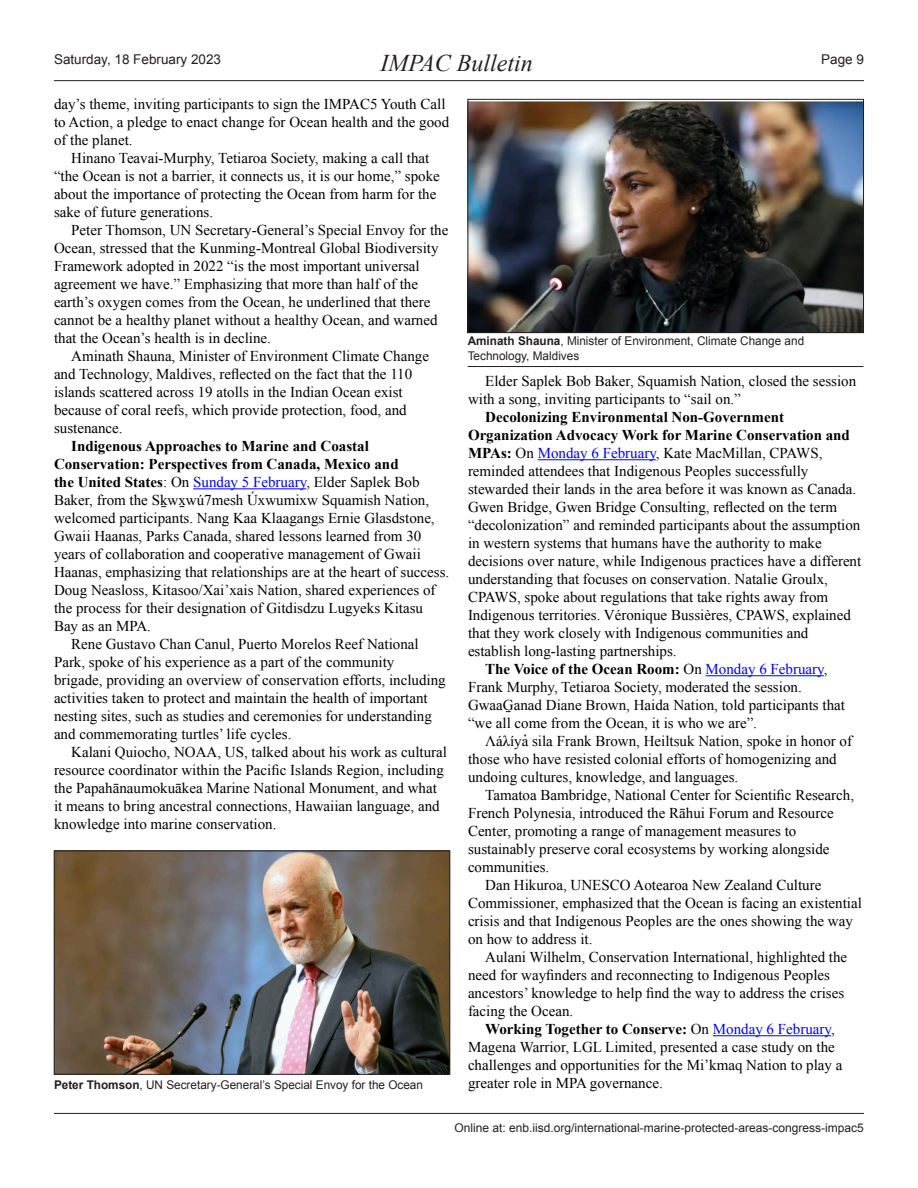
<style>
.page{position:relative;width:918px;height:1188px;background:#fff}
.page>*{position:absolute;margin:0;border:0;box-sizing:border-box;transform-origin:0 0}
.t1{font:italic 24px "Times New Roman";color:#231f20}
.ENB_-_Body{font:15px/18px "Times New Roman";color:#000}
.t2{font:13.5px "Arial";color:#231f20}
.t3{font:12px/14.4px "Arial";color:#231f20}
.s1{font-weight:700}
.s2{color:#00f}
</style>
<div class="page">
<hr style="left:54px;top:80px;width:810px;height:1px;background:#231f20">
<hr style="left:54px;top:1113px;width:810px;height:1px;background:#231f20">
<hr style="left:193px;top:488px;width:113px;height:1px;background:#00f">
<hr style="left:538px;top:459px;width:118px;height:1px;background:#00f">
<hr style="left:706px;top:675px;width:118px;height:1px;background:#00f">
<hr style="left:713px;top:1035px;width:118px;height:1px;background:#00f">
<img style="left:56px;top:853px;width:392px;height:219px">
<div style="left:54px;top:851px;width:396px;height:223px;border:1px solid #231f20"></div>
<img style="left:470px;top:101px;width:392px;height:230px">
<div style="left:468px;top:99px;width:396px;height:234px;border:1px solid #231f20"></div>
<hr style="left:468px;top:366px;width:396px;height:1px;background:#231f20">
<p class="t2" style="left:54px;top:50px;width:169px">Saturday, 18 February 2023</p>
<p class="t2" style="left:821px;top:50px;width:44px">Page 9</p>
<p class="ENB_-_Body" style="left:54px;top:95px;width:397px">day’s theme, inviting participants to sign the IMPAC5 Youth Call to Action, a pledge to enact change for Ocean health and the good of the planet.</p>
<p class="ENB_-_Body" style="left:54px;top:149px;width:387px;text-indent:17px">Hinano Teavai-Murphy, Tetiaroa Society, making a call that “the Ocean is not a barrier, it connects us, it is our home,” spoke about the importance of protecting the Ocean from harm for the sake of future generations.</p>
<p class="ENB_-_Body" style="left:54px;top:221px;width:396px;text-indent:17px">Peter Thomson, UN Secretary-General’s Special Envoy for the Ocean, stressed that the Kunming-Montreal Global Biodiversity Framework adopted in 2022 “is the most important universal agreement we have.” Emphasizing that more than half of the earth’s oxygen comes from the Ocean, he underlined that there cannot be a healthy planet without a healthy Ocean, and warned that the Ocean’s health is in decline.</p>
<p class="ENB_-_Body" style="left:54px;top:347px;width:377px;text-indent:17px">Aminath Shauna, Minister of Environment Climate Change and Technology, Maldives, reflected on the fact that the 110 islands scattered across 19 atolls in the Indian Ocean exist because of coral reefs, which provide protection, food, and sustenance.</p>
<p class="ENB_-_Body" style="left:54px;top:437px;width:397px;text-indent:17px"><span class="s1">Indigenous Approaches to Marine and Coastal Conservation: Perspectives from Canada, Mexico and<br>the United States</span>: On <span class="s2">Sunday 5 February</span>, Elder Saplek Bob Baker, from the Sḵwx̱wú7mesh Úxwumixw Squamish Nation, welcomed participants. Nang Kaa Klaagangs Ernie Glasdstone, Gwaii Haanas, Parks Canada, shared lessons learned from 30 years of collaboration and cooperative management of Gwaii Haanas, emphasizing that relationships are at the heart of success.<br>Doug Neasloss, Kitasoo/Xai’xais Nation, shared experiences of the process for their designation of Gitdisdzu Lugyeks Kitasu Bay as an MPA.</p>
<p class="ENB_-_Body" style="left:54px;top:635px;width:393px;text-indent:17px">Rene Gustavo Chan Canul, Puerto Morelos Reef National Park, spoke of his experience as a part of the community brigade, providing an overview of conservation efforts, including activities taken to protect and maintain the health of important nesting sites, such as studies and ceremonies for understanding and commemorating turtles’ life cycles.</p>
<p class="ENB_-_Body" style="left:54px;top:743px;width:395px;text-indent:17px">Kalani Quiocho, NOAA, US, talked about his work as cultural resource coordinator within the Pacific Islands Region, including the Papahānaumokuākea Marine National Monument, and what it means to bring ancestral connections, Hawaiian language, and knowledge into marine conservation.</p>
<h1 class="t1" style="left:381px;top:46px;width:154px">IMPAC Bulletin</h1>
<p class="t3" style="left:468px;top:334px;width:338px"><span class="s1">Aminath Shauna</span>, Minister of Environment, Climate Change and<br>Technology, Maldives</p>
<p class="ENB_-_Body" style="left:468px;top:372px;width:390px;text-indent:17px">Elder Saplek Bob Baker, Squamish Nation, closed the session with a song, inviting participants to “sail on.”</p>
<p class="ENB_-_Body" style="left:468px;top:408px;width:395px;text-indent:17px"><span class="s1">Decolonizing Environmental Non-Government Organization Advocacy Work for Marine Conservation and MPAs:</span> On <span class="s2">Monday 6 February</span>, Kate MacMillan, CPAWS, reminded attendees that Indigenous Peoples successfully stewarded their lands in the area before it was known as Canada.<br>Gwen Bridge, Gwen Bridge Consulting, reflected on the term “decolonization” and reminded participants about the assumption in western systems that humans have the authority to make decisions over nature, while Indigenous practices have a different understanding that focuses on conservation. Natalie Groulx, CPAWS, spoke about regulations that take rights away from Indigenous territories. Véronique Bussières, CPAWS, explained that they work closely with Indigenous communities and establish long-lasting partnerships.</p>
<p class="ENB_-_Body" style="left:468px;top:660px;width:379px;text-indent:17px"><span class="s1">The Voice of the Ocean Room:</span> On <span class="s2">Monday 6 February</span>, Frank Murphy, Tetiaroa Society, moderated the session.<br>GwaaG̱anad Diane Brown, Haida Nation, told participants that “we all come from the Ocean, it is who we are”.</p>
<p class="ENB_-_Body" style="left:468px;top:732px;width:386px;text-indent:17px">Λáλíya̓ sila Frank Brown, Heiltsuk Nation, spoke in honor of those who have resisted colonial efforts of homogenizing and undoing cultures, knowledge, and languages.</p>
<p class="ENB_-_Body" style="left:468px;top:786px;width:388px;text-indent:17px">Tamatoa Bambridge, National Center for Scientific Research, French Polynesia, introduced the Rāhui Forum and Resource Center, promoting a range of management measures to sustainably preserve coral ecosystems by working alongside communities.</p>
<p class="ENB_-_Body" style="left:468px;top:876px;width:395px;text-indent:17px">Dan Hikuroa, UNESCO Aotearoa New Zealand Culture Commissioner, emphasized that the Ocean is facing an existential crisis and that Indigenous Peoples are the ones showing the way on how to address it.</p>
<p class="ENB_-_Body" style="left:468px;top:948px;width:381px;text-indent:17px">Aulani Wilhelm, Conservation International, highlighted the need for wayfinders and reconnecting to Indigenous Peoples ancestors’ knowledge to help find the way to address the crises facing the Ocean.</p>
<p class="ENB_-_Body" style="left:468px;top:1020px;width:376px;text-indent:17px"><span class="s1">Working Together to Conserve:</span> On <span class="s2">Monday 6 February</span>,<br>Magena Warrior, LGL Limited, presented a case study on the challenges and opportunities for the Mi’kmaq Nation to play a</p>
<p class="t3" style="left:54px;top:1077px;width:371px"><span class="s1">Peter Thomson</span>, UN Secretary-General’s Special Envoy for the Ocean</p>
<p class="ENB_-_Body" style="left:468px;top:1074px;width:196px">greater role in MPA governance.</p>
<p class="t3" style="left:454px;top:1121px;width:411px">Online at: enb.iisd.org/international-marine-protected-areas-congress-impac5</p>
</div>
